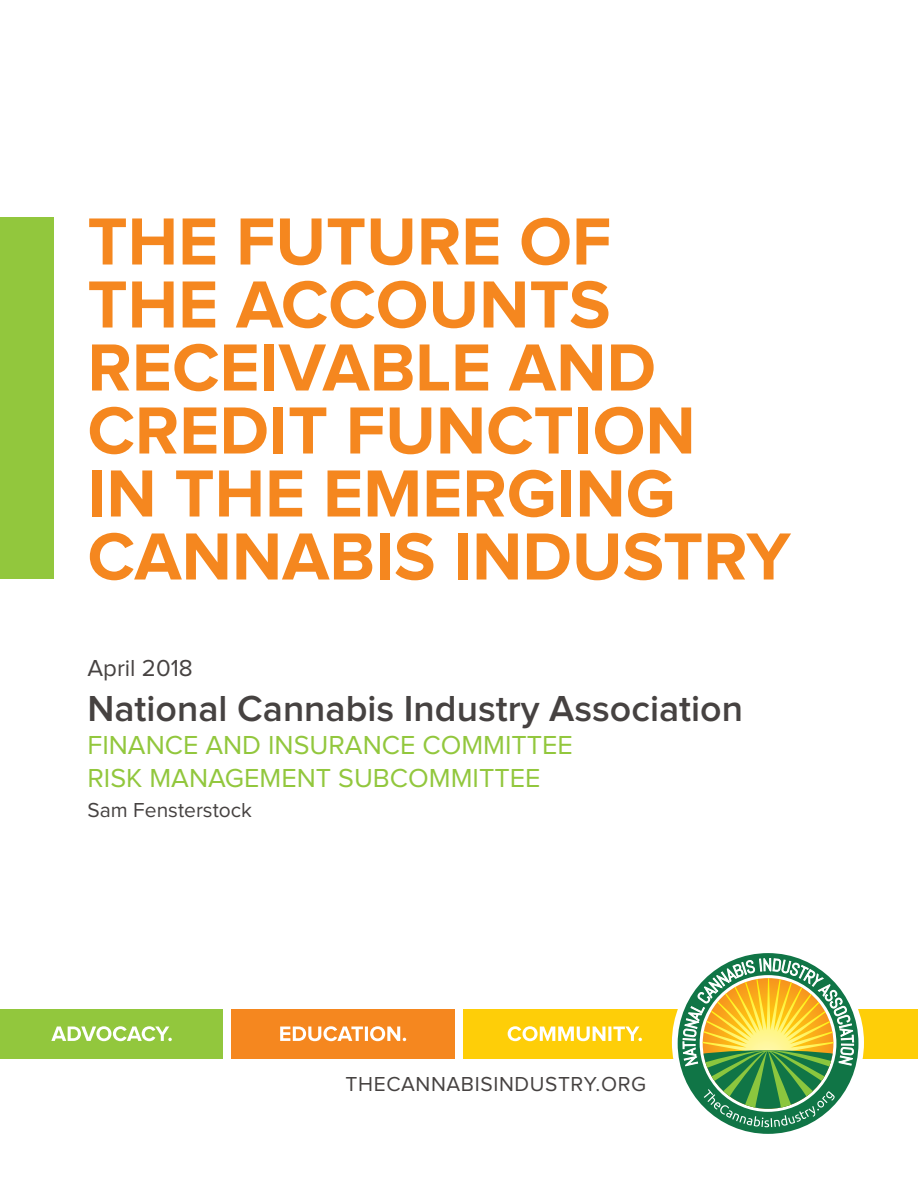
<style>
.page{position:relative;width:918px;height:1188px;background:#fff}
.page>*{position:absolute;margin:0;border:0;box-sizing:border-box;transform-origin:0 0}
.t1{font:700 69px/63px "Proxima Nova";color:#f5871f}
.t2{font:600 37.5px "Proxima Nova";color:#464241}
.t3{font:27px "Proxima Nova";color:#92c73d}
.t4{font:24px "Proxima Nova";color:#464241}
.t5{font:21px "Proxima Nova";letter-spacing:.03em;color:#464241}
.t6{font:21px "Proxima Nova";color:#464241}
</style>
<div class="page">
<div style="left:0;top:1009px;width:223px;height:50px;background:#92c73d"></div>
<div style="left:232px;top:1009px;width:223px;height:50px;background:#f5871f"></div>
<div style="left:463px;top:1009px;width:223px;height:50px;background:#fece08"></div>
<div style="left:695px;top:1009px;width:223px;height:50px;background:#fece08"></div>
<svg style="left:51px;top:1026px;width:121px;height:15px"></svg>
<div style="left:672px;top:947px;width:192px;height:192px;background:#fff;border-radius:50%"></div>
<svg style="left:678px;top:953px;width:180px;height:181px"></svg>
<svg style="left:280px;top:1026px;width:126px;height:15px"></svg>
<svg style="left:508px;top:1026px;width:134px;height:15px"></svg>
<div style="left:0;top:217px;width:53px;height:362px;background:#92c73d"></div>
<p class="t1" style="left:87px;top:213px;width:705px">THE FUTURE OF<br>THE ACCOUNTS<br>RECEIVABLE AND<br>CREDIT FUNCTION<br>IN THE EMERGING<br>CANNABIS INDUSTRY</p>
<p class="t4" style="left:87px;top:657px;width:107px">April 2018</p>
<p class="t2" style="left:87px;top:691px;width:657px">National Cannabis Industry Association</p>
<p class="t3" style="left:87px;top:732px;width:487px">FINANCE AND INSURANCE COMMITTEE</p>
<p class="t3" style="left:87px;top:765px;width:455px">RISK MANAGEMENT SUBCOMMITTEE</p>
<p class="t6" style="left:87px;top:800px;width:166px">Sam Fensterstock</p>
<p class="t5" style="left:346px;top:1074px;width:302px">THECANNABISINDUSTRY.ORG</p>
</div>
